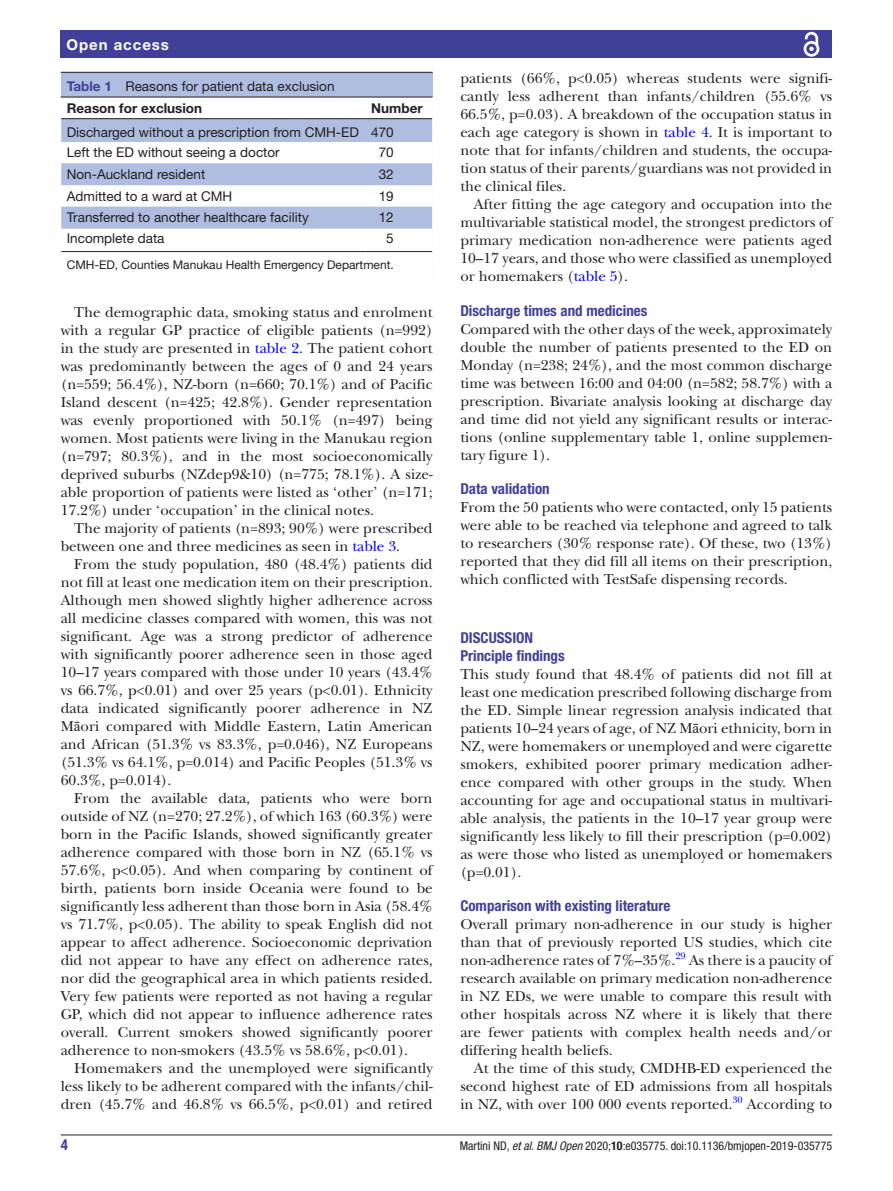
<style>
.page{position:relative;width:893px;height:1191px;background:#fff}
.page>*{position:absolute;margin:0;border:0;box-sizing:border-box;transform-origin:0 0}
.t1{font:15px/18px "New Baskerville";color:#231f20;text-align:justify}
.t2{font:700 condensed 15px/18px "Helvetica Neue LT Std";color:#414099}
.t3{font:700 15px "Helvetica Neue LT Std";letter-spacing:.065em;color:#fff}
.t4{font:13.5px/22px "Helvetica Neue LT Std";color:#231f20}
.t5{font:700 13.5px "Helvetica Neue LT Std";color:#231f20}
.t6{font:condensed 12px "Helvetica Neue LT Std";color:#231f20}
.t7{font:12px "Helvetica Neue LT Std";color:#231f20}
.s1{font-weight:700;color:#414099}
.s2{font-weight:700}
.s3{color:#00f}
.s4{font-family:"Times New Roman"}
.s5{font-style:italic}
</style>
<div class="page">
<hr style="left:61px;top:1134px;width:771px;height:1px;background:#231f20">
<div style="left:61px;top:31px;width:771px;height:27px;background:#414099"></div>
<svg style="left:803px;top:31px;width:17px;height:26px"></svg>
<div style="left:61px;top:73px;width:372px;height:205px;background:#afbde1"></div>
<hr style="left:61px;top:72px;width:372px;height:1px;background:#231f20">
<svg style="left:60px;top:97px;width:373px;height:181px"></svg>
<hr style="left:67px;top:268px;width:366px;height:2px;background:#fff">
<p class="t3" style="left:66px;top:35px;width:104px">Open access</p>
<p class="t4" style="left:67px;top:75px;width:269px"><span class="s1">Table 1</span> Reasons for patient data exclusion<br><span class="s2">Reason for exclusion</span></p>
<p class="t5" style="left:371px;top:99px;width:53px">Number</p>
<p class="t4" style="left:67px;top:122px;width:329px;line-height:20.1px">Discharged without a prescription from CMH-ED 470<br>Left the ED without seeing a doctor</p>
<p class="t4" style="left:379px;top:141px;width:17px">70</p>
<p class="t4" style="left:67px;top:163px;width:140px">Non-Auckland resident</p>
<p class="t4" style="left:379px;top:163px;width:17px">32</p>
<p class="t4" style="left:67px;top:185px;width:167px">Admitted to a ward at CMH</p>
<p class="t4" style="left:379px;top:185px;width:17px">19</p>
<p class="t4" style="left:67px;top:206px;width:244px">Transferred to another healthcare facility</p>
<p class="t4" style="left:379px;top:206px;width:17px">12</p>
<p class="t4" style="left:67px;top:226px;width:99px">Incomplete data</p>
<p class="t4" style="left:386px;top:226px;width:9px">5</p>
<p class="t7" style="left:67px;top:258px;width:329px">CMH-ED, Counties Manukau Health Emergency Department.</p>
<p class="t1" style="left:61px;top:303px;width:373px;text-indent:14px">The demographic data, smoking status and enrolment with a regular GP practice of eligible patients (n=992) in the study are presented in <span class="s3">table 2</span>. The patient cohort was predominantly between the ages of 0 and 24 years (n=559; 56.4%), NZ-born (n=660; 70.1%) and of Pacific Island descent (n=425; 42.8%). Gender representation was evenly proportioned with 50.1% (n=497) being women. Most patients were living in the Manukau region (n=797; 80.3%), and in the most socioeconomically deprived suburbs (NZdep9&amp;10) (n=775; 78.1%). A size&shy;able proportion of patients were listed as ‘other’ (n=171; 17.2%) under ‘occupation’ in the clinical notes.</p>
<p class="t1" style="left:61px;top:519px;width:373px;text-indent:14px">The majority of patients (n=893; 90%) were prescribed between one and three medicines as seen in <span class="s3">table 3</span>.</p>
<p class="t1" style="left:61px;top:555px;width:373px;text-indent:14px">From the study population, 480 (48.4%) patients did not fill at least one medication item on their prescription.<br>Although men showed slightly higher adherence across all medicine classes compared with women, this was not significant. Age was a strong predictor of adherence with significantly poorer adherence seen in those aged 10–17 years compared with those under 10 years (43.4% vs 66.7%, p&lt;0.01) and over 25 years (p&lt;0.01). Ethnicity data indicated significantly poorer adherence in NZ M<span class="s4">ā</span>ori compared with Middle Eastern, Latin American and African (51.3% vs 83.3%, p=0.046), NZ Europeans (51.3% vs 64.1%, p=0.014) and Pacific Peoples (51.3% vs 60.3%, p=0.014).</p>
<p class="t1" style="left:61px;top:789px;width:373px;text-indent:14px">From the available data, patients who were born outside of NZ (n=270; 27.2%), of which 163 (60.3%) were born in the Pacific Islands, showed significantly greater adherence compared with those born in NZ (65.1% vs 57.6%, p&lt;0.05). And when comparing by continent of birth, patients born inside Oceania were found to be significantly less adherent than those born in Asia (58.4% vs 71.7%, p&lt;0.05). The ability to speak English did not appear to affect adherence. Socioeconomic deprivation did not appear to have any effect on adherence rates, nor did the geographical area in which patients resided.<br>Very few patients were reported as not having a regular GP, which did not appear to influence adherence rates overall. Current smokers showed significantly poorer adherence to non-smokers (43.5% vs 58.6%, p&lt;0.01).</p>
<p class="t1" style="left:61px;top:1059px;width:373px;text-indent:14px">Homemakers and the unemployed were significantly less likely to be adherent compared with the infants/chil&shy;dren (45.7% and 46.8% vs 66.5%, p&lt;0.01) and retired</p>
<p class="t1" style="left:460px;top:69px;width:373px">patients (66%, p&lt;0.05) whereas students were signifi&shy;cantly less adherent than infants/children (55.6% vs 66.5%, p=0.03). A breakdown of the occupation status in each age category is shown in <span class="s3">table 4</span>. It is important to note that for infants/children and students, the occupa&shy;tion status of their parents/guardians was not provided in the clinical files.</p>
<p class="t1" style="left:460px;top:195px;width:373px;text-indent:14px">After fitting the age category and occupation into the multivariable statistical model, the strongest predictors of primary medication non-adherence were patients aged 10–17 years, and those who were classified as unemployed or homemakers (<span class="s3">table 5</span>).</p>
<p class="t2" style="left:460px;top:301px;width:189px">Discharge times and medicines</p>
<p class="t1" style="left:460px;top:320px;width:373px">Compared with the other days of the week, approximately double the number of patients presented to the ED on Monday (n=238; 24%), and the most common discharge time was between 16:00 and 04:00 (n=582; 58.7%) with a prescription. Bivariate analysis looking at discharge day and time did not yield any significant results or interac&shy;tions (online supplementary table 1, online supplemen&shy;tary figure 1).</p>
<p class="t2" style="left:460px;top:480px;width:91px">Data validation</p>
<p class="t1" style="left:460px;top:498px;width:373px">From the 50 patients who were contacted, only 15 patients were able to be reached via telephone and agreed to talk to researchers (30% response rate). Of these, two (13%) reported that they did fill all items on their prescription, which conflicted with TestSafe dispensing records.</p>
<p class="t2" style="left:460px;top:628px;width:106px">DISCUSSION<br>Principle findings</p>
<p class="t1" style="left:460px;top:665px;width:373px">This study found that 48.4% of patients did not fill at least one medication prescribed following discharge from the ED. Simple linear regression analysis indicated that patients 10–24 years of age, of NZ M<span class="s4">ā</span>ori ethnicity, born in NZ, were homemakers or unemployed and were cigarette smokers, exhibited poorer primary medication adher&shy;ence compared with other groups in the study. When accounting for age and occupational status in multivari&shy;able analysis, the patients in the 10–17 year group were significantly less likely to fill their prescription (p=0.002) as were those who listed as unemployed or homemakers (p=0.01).</p>
<p class="t2" style="left:460px;top:896px;width:211px">Comparison with existing literature</p>
<p class="t1" style="left:460px;top:915px;width:373px">Overall primary non-adherence in our study is higher than that of previously reported US studies, which cite non-adherence rates of 7%–35%.<sup>29</sup> As there is a paucity of research available on primary medication non-adherence in NZ EDs, we were unable to compare this result with other hospitals across NZ where it is likely that there are fewer patients with complex health needs and/or differing health beliefs.</p>
<p class="t1" style="left:460px;top:1059px;width:373px;text-indent:14px">At the time of this study, CMDHB-ED experienced the second highest rate of ED admissions from all hospitals in NZ, with over 100 000 events reported.<sup>30</sup> According to</p>
<p class="t2" style="left:61px;top:1135px;width:9px">4</p>
<p class="t6" style="left:460px;top:1138px;width:374px">Martini ND, <span class="s5">et al</span>. <span class="s5">BMJ Open</span> 2020;<span class="s2">10</span>:e035775. doi:10.1136/bmjopen-2019-035775</p>
</div>
